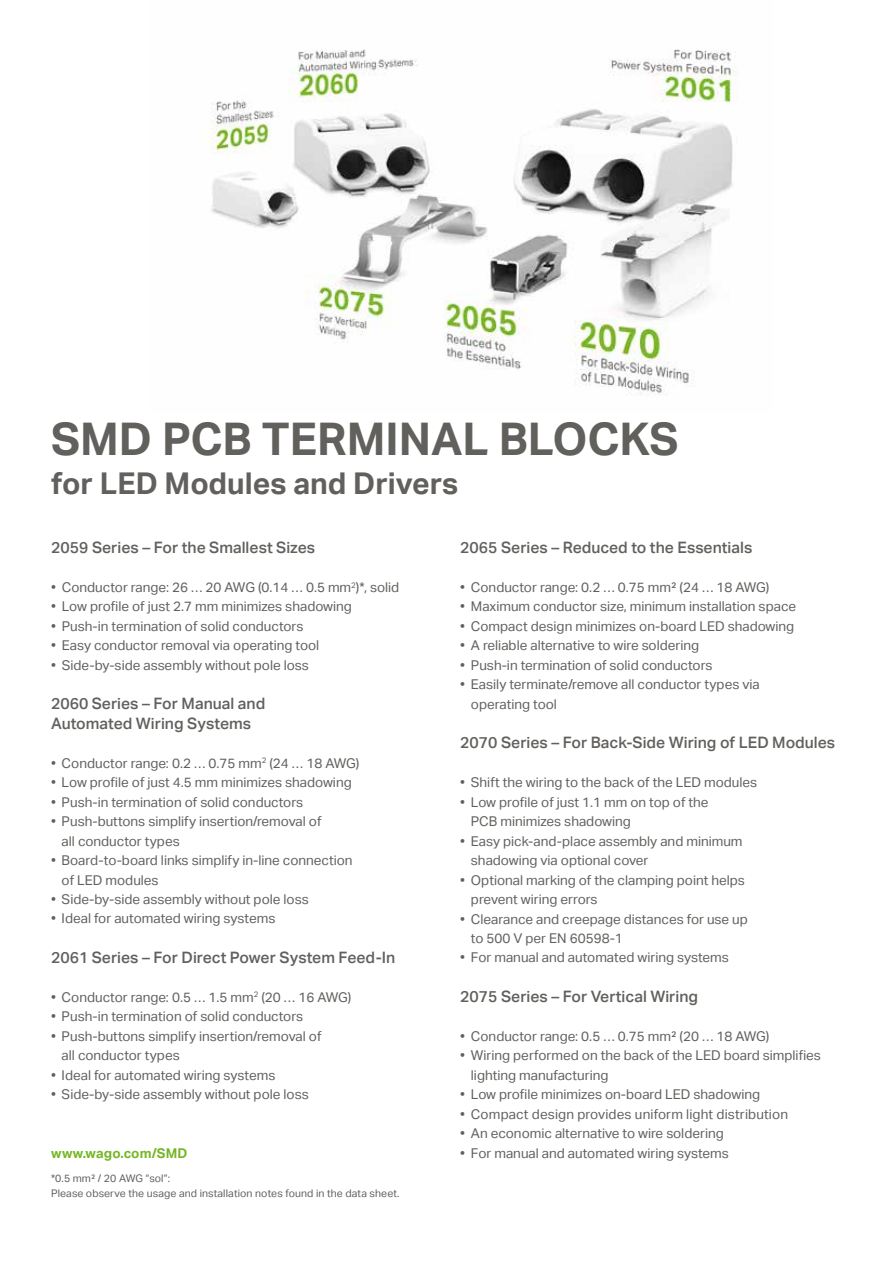
<style>
.page{position:relative;width:893px;height:1263px;background:#fff}
.page>*{position:absolute;margin:0;border:0;box-sizing:border-box;transform-origin:0 0}
.t1{font:700 45px "Aktiv Grotesk";color:#62605d}
.t2{font:700 30px "Aktiv Grotesk";color:#62605d}
.t3{font:500 15.75px/19.5px "Aktiv Grotesk";color:#62605d}
.t4{font:13.5px/19.5px "Aktiv Grotesk";color:#62605d}
.t5{font:700 13.5px "Aktiv Grotesk";letter-spacing:.01em;color:#75b726}
.t6{font:10.5px/14.5px "Aktiv Grotesk";letter-spacing:.01em;color:#62605d}
</style>
<div class="page">
<img style="left:202px;top:49px;width:536px;height:347px">
<h1 class="t1" style="left:51px;top:414px;width:629px">SMD PCB TERMINAL BLOCKS</h1>
<h2 class="t2" style="left:51px;top:467px;width:408px">for LED Modules and Drivers</h2>
<p class="t3" style="left:51px;top:538px;width:265px">2059 Series – For the Smallest Sizes</p>
<p class="t4" style="left:51px;top:578px;width:349px">• Conductor range: 26 … 20 AWG (0.14 … 0.5 mm<sup>2</sup>)*, solid</p>
<p class="t4" style="left:51px;top:597px;width:302px">• Low profile of just 2.7 mm minimizes shadowing</p>
<p class="t4" style="left:51px;top:617px;width:254px">• Push-in termination of solid conductors</p>
<p class="t4" style="left:51px;top:636px;width:270px">• Easy conductor removal via operating tool</p>
<p class="t4" style="left:51px;top:655px;width:259px">• Side-by-side assembly without pole loss</p>
<p class="t3" style="left:51px;top:694px;width:216px">2060 Series – For Manual and<br>Automated Wiring Systems</p>
<p class="t4" style="left:51px;top:753px;width:310px">• Conductor range: 0.2 … 0.75 mm<sup>2</sup> (24 … 18 AWG)</p>
<p class="t4" style="left:51px;top:773px;width:302px">• Low profile of just 4.5 mm minimizes shadowing</p>
<p class="t4" style="left:51px;top:792px;width:254px">• Push-in termination of solid conductors</p>
<p class="t4" style="left:62px;top:811px;width:261px;text-indent:-11px">• Push-buttons simplify insertion/removal of all conductor types</p>
<p class="t4" style="left:62px;top:850px;width:292px;text-indent:-11px">• Board-to-board links simplify in-line connection of LED modules</p>
<p class="t4" style="left:51px;top:889px;width:259px">• Side-by-side assembly without pole loss</p>
<p class="t4" style="left:51px;top:909px;width:226px">• Ideal for automated wiring systems</p>
<p class="t3" style="left:51px;top:947px;width:346px">2061 Series – For Direct Power System Feed-In</p>
<p class="t4" style="left:51px;top:987px;width:302px">• Conductor range: 0.5 … 1.5 mm<sup>2</sup> (20 … 16 AWG)</p>
<p class="t4" style="left:51px;top:1007px;width:254px">• Push-in termination of solid conductors</p>
<p class="t4" style="left:62px;top:1026px;width:261px;text-indent:-11px">• Push-buttons simplify insertion/removal of all conductor types</p>
<p class="t4" style="left:51px;top:1065px;width:226px">• Ideal for automated wiring systems</p>
<p class="t4" style="left:51px;top:1084px;width:259px">• Side-by-side assembly without pole loss</p>
<p class="t5" style="left:51px;top:1145px;width:138px">www.wago.com/SMD</p>
<p class="t6" style="left:51px;top:1171px;width:350px">*0.5 mm² / 20 AWG “sol”:<br>Please observe the usage and installation notes found in the data sheet.</p>
<p class="t3" style="left:460px;top:538px;width:294px">2065 Series – Reduced to the Essentials</p>
<p class="t4" style="left:460px;top:578px;width:311px">• Conductor range: 0.2 … 0.75 mm² (24 … 18 AWG)</p>
<p class="t4" style="left:460px;top:597px;width:337px">• Maximum conductor size, minimum installation space</p>
<p class="t4" style="left:460px;top:617px;width:335px">• Compact design minimizes on-board LED shadowing</p>
<p class="t4" style="left:460px;top:636px;width:240px">• A reliable alternative to wire soldering</p>
<p class="t4" style="left:460px;top:655px;width:254px">• Push-in termination of solid conductors</p>
<p class="t4" style="left:471px;top:675px;width:290px;text-indent:-11px">• Easily terminate/remove all conductor types via operating tool</p>
<p class="t3" style="left:460px;top:733px;width:376px">2070 Series – For Back-Side Wiring of LED Modules</p>
<p class="t4" style="left:460px;top:773px;width:298px">• Shift the wiring to the back of the LED modules</p>
<p class="t4" style="left:471px;top:792px;width:239px;text-indent:-11px">• Low profile of just 1.1 mm on top of the<br>PCB minimizes shadowing</p>
<p class="t4" style="left:471px;top:831px;width:273px;text-indent:-11px">• Easy pick-and-place assembly and minimum shadowing via optional cover</p>
<p class="t4" style="left:471px;top:870px;width:276px;text-indent:-11px">• Optional marking of the clamping point helps prevent wiring errors</p>
<p class="t4" style="left:471px;top:909px;width:278px;text-indent:-11px">• Clearance and creepage distances for use up to 500 V per EN 60598-1</p>
<p class="t4" style="left:460px;top:948px;width:270px">• For manual and automated wiring systems</p>
<p class="t3" style="left:460px;top:986px;width:239px">2075 Series – For Vertical Wiring</p>
<p class="t4" style="left:460px;top:1026px;width:311px">• Conductor range: 0.5 … 0.75 mm² (20 … 18 AWG)</p>
<p class="t4" style="left:471px;top:1046px;width:351px;text-indent:-11px">• Wiring performed on the back of the LED board simplifies lighting manufacturing</p>
<p class="t4" style="left:460px;top:1084px;width:301px">• Low profile minimizes on-board LED shadowing</p>
<p class="t4" style="left:460px;top:1104px;width:329px">• Compact design provides uniform light distribution</p>
<p class="t4" style="left:460px;top:1123px;width:265px">• An economic alternative to wire soldering</p>
<p class="t4" style="left:460px;top:1143px;width:270px">• For manual and automated wiring systems</p>
</div>
